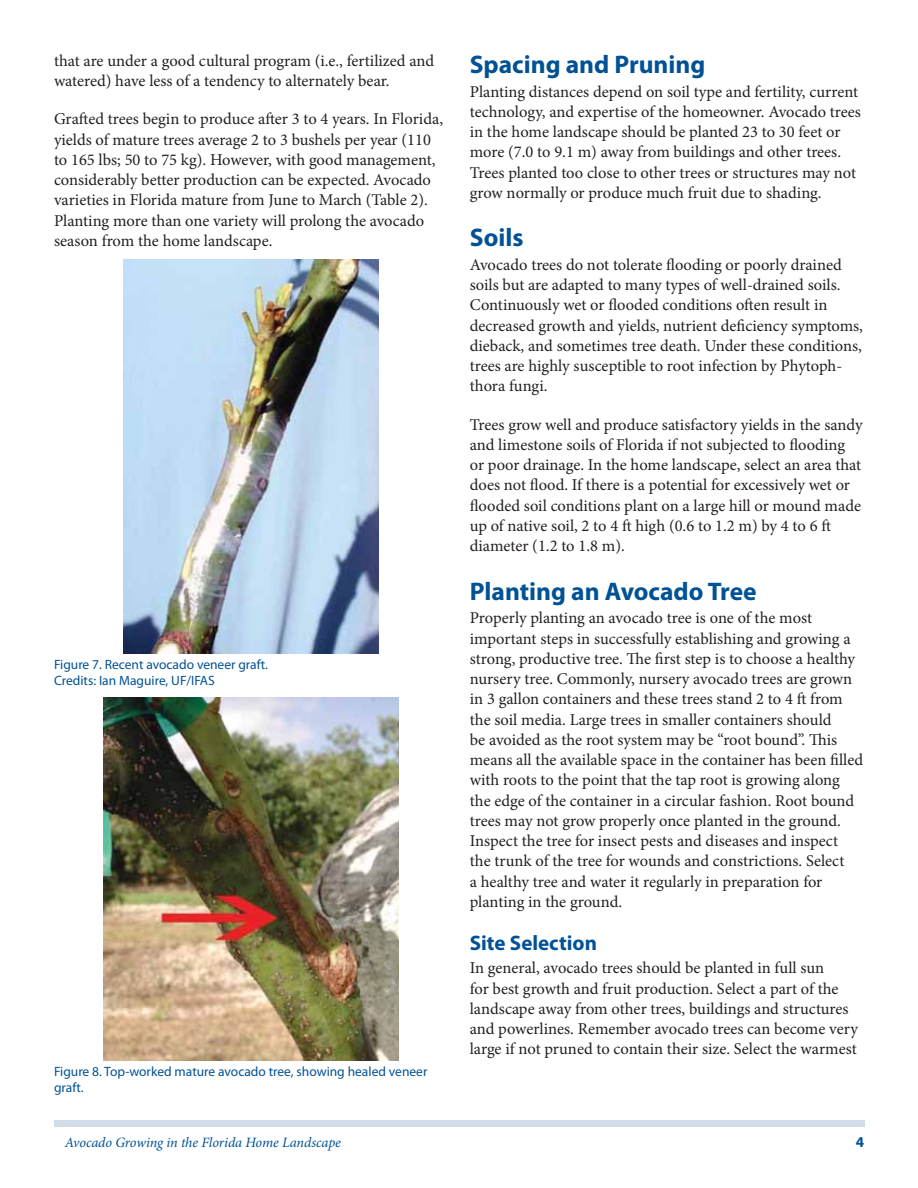
<style>
.page{position:relative;width:918px;height:1188px;background:#fff}
.page>*{position:absolute;margin:0;border:0;box-sizing:border-box;transform-origin:0 0}
.t1{font:700 25.5px "Myriad Pro";color:#005295}
.t2{font:700 21px "Myriad Pro";color:#005295}
.t3{font:16.5px/20.2px "Minion Pro";color:#231f20}
.t4{font:700 15px "Myriad Pro";color:#005295}
.t5{font:italic 14.25px "Minion Pro";letter-spacing:-.005em;color:#005295}
.t6{font:13.5px/16.5px "Myriad Pro";color:#005295}
</style>
<div class="page">
<div style="left:54px;top:1120px;width:810px;height:7px;background:#d0dde9"></div>
<img style="left:103px;top:698px;width:296px;height:362px">
<img style="left:124px;top:259px;width:255px;height:394px">
<p class="t3" style="left:54px;top:52px;width:382px">that are under a good cultural program (i.e., fertilized and watered) have less of a tendency to alternately bear.</p>
<p class="t3" style="left:54px;top:110px;width:391px">Grafted trees begin to produce after 3 to 4 years. In Florida, yields of mature trees average 2 to 3 bushels per year (110 to 165 lbs; 50 to 75 kg). However, with good management, considerably better production can be expected. Avocado varieties in Florida mature from June to March (Table 2).<br>Planting more than one variety will prolong the avocado season from the home landscape.</p>
<p class="t6" style="left:54px;top:657px;width:216px">Figure 7. Recent avocado veneer graft.<br>Credits: Ian Maguire, UF/IFAS</p>
<p class="t6" style="left:54px;top:1064px;width:375px">Figure 8. Top-worked mature avocado tree, showing healed veneer graft.</p>
<h1 class="t1" style="left:470px;top:55px;width:237px">Spacing and Pruning</h1>
<p class="t3" style="left:470px;top:83px;width:393px">Planting distances depend on soil type and fertility, current technology, and expertise of the homeowner. Avocado trees in the home landscape should be planted 23 to 30 feet or more (7.0 to 9.1 m) away from buildings and other trees.<br>Trees planted too close to other trees or structures may not grow normally or produce much fruit due to shading.</p>
<h1 class="t1" style="left:470px;top:228px;width:55px">Soils</h1>
<p class="t3" style="left:470px;top:256px;width:395px">Avocado trees do not tolerate flooding or poorly drained soils but are adapted to many types of well-drained soils.<br>Continuously wet or flooded conditions often result in decreased growth and yields, nutrient deficiency symptoms, dieback, and sometimes tree death. Under these conditions, trees are highly susceptible to root infection by Phytoph&shy;thora fungi.</p>
<p class="t3" style="left:470px;top:416px;width:395px">Trees grow well and produce satisfactory yields in the sandy and limestone soils of Florida if not subjected to flooding or poor drainage. In the home landscape, select an area that does not flood. If there is a potential for excessively wet or flooded soil conditions plant on a large hill or mound made up of native soil, 2 to 4 ft high (0.6 to 1.2 m) by 4 to 6 ft diameter (1.2 to 1.8 m).</p>
<h1 class="t1" style="left:470px;top:582px;width:288px">Planting an Avocado Tree</h1>
<p class="t3" style="left:470px;top:609px;width:395px">Properly planting an avocado tree is one of the most important steps in successfully establishing and growing a strong, productive tree. The first step is to choose a healthy nursery tree. Commonly, nursery avocado trees are grown in 3 gallon containers and these trees stand 2 to 4 ft from the soil media. Large trees in smaller containers should<br>be avoided as the root system may be “root bound”. This means all the available space in the container has been filled with roots to the point that the tap root is growing along the edge of the container in a circular fashion. Root bound trees may not grow properly once planted in the ground.<br>Inspect the tree for insect pests and diseases and inspect the trunk of the tree for wounds and constrictions. Select<br>a healthy tree and water it regularly in preparation for planting in the ground.</p>
<p class="t2" style="left:470px;top:935px;width:129px">Site Selection</p>
<p class="t3" style="left:470px;top:959px;width:390px">In general, avocado trees should be planted in full sun<br>for best growth and fruit production. Select a part of the landscape away from other trees, buildings and structures and powerlines. Remember avocado trees can become very large if not pruned to contain their size. Select the warmest</p>
<p class="t5" style="left:65px;top:1137px;width:278px">Avocado Growing in the Florida Home Landscape</p>
<p class="t4" style="left:856px;top:1137px;width:10px">4</p>
</div>
